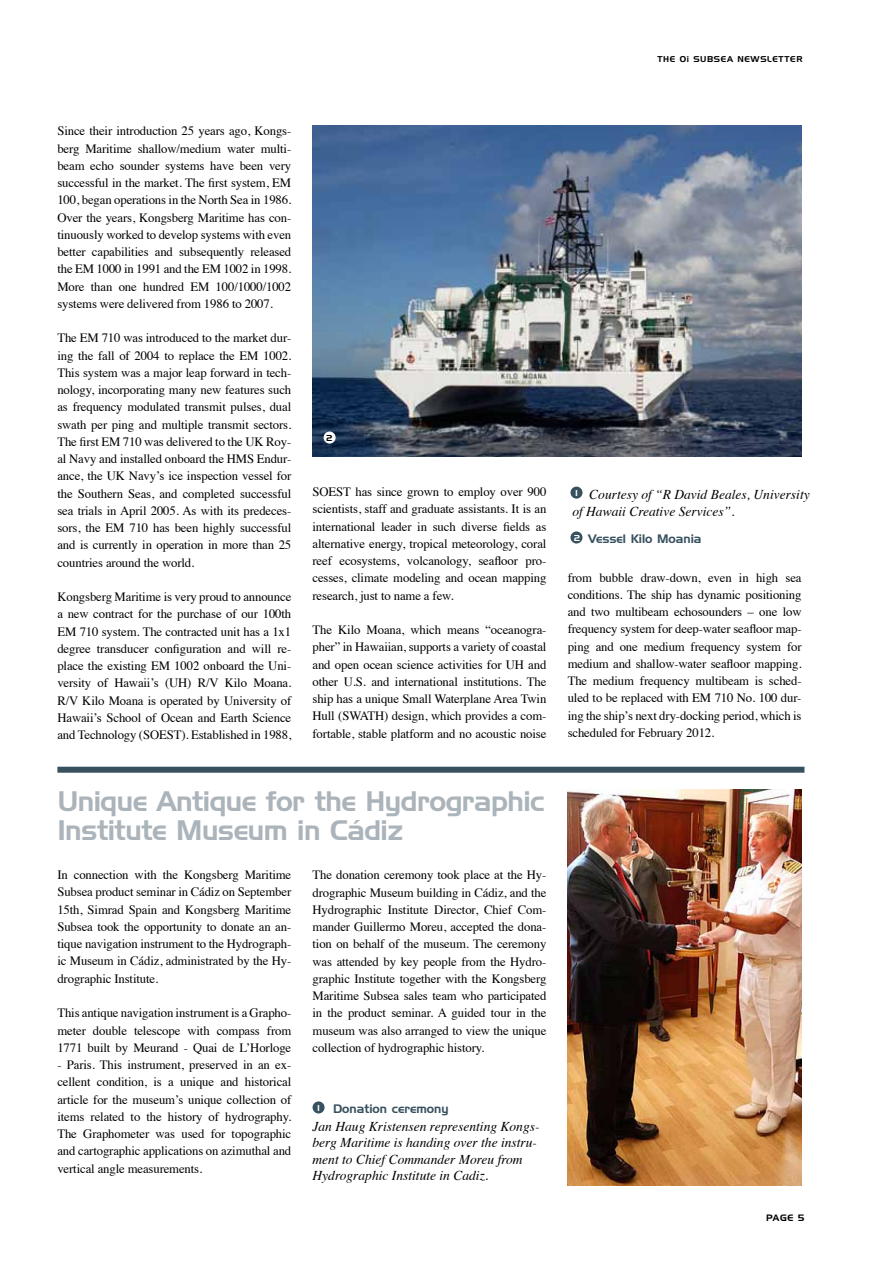
<style>
.page{position:relative;width:893px;height:1263px;background:#fff}
.page>*{position:absolute;margin:0;border:0;box-sizing:border-box;transform-origin:0 0}
.t1{font:27.45px/29.7px "Handel Gothic BT";letter-spacing:-.02em;color:#abb4ba}
.t2{font:italic 13.5px/16.5px "Times";color:#000}
.t3{font:12.75px/17.2px "Times";letter-spacing:-.01em;color:#000;text-align:justify}
.t4{font:12px "Handel Gothic BT";color:#38515f}
.t5{font:9px "Handel Gothic BT";color:#000}
.t6{font:8.4px "Handel Gothic BT";color:#fff}
.t7{font:8.4px "Handel Gothic BT";color:#000}
.t8{font:8.25px "Handel Gothic BT";letter-spacing:.075em;color:#000}
</style>
<div class="page">
<img style="left:313px;top:126px;width:488px;height:330px">
<div style="left:570px;top:487px;width:12px;height:12px;background:#38515f;border-radius:50%"></div>
<div style="left:313px;top:1101px;width:12px;height:12px;background:#38515f;border-radius:50%"></div>
<div style="left:570px;top:531px;width:12px;height:12px;background:#38515f;border-radius:50%"></div>
<div style="left:324px;top:431px;width:12px;height:13px;background:#fff;border-radius:50%"></div>
<img style="left:568px;top:790px;width:233px;height:395px">
<div style="left:57px;top:767px;width:747px;height:6px;background:#38515f"></div>
<p class="t8" style="left:657px;top:54px;width:147px">The Oi Subsea Newsletter</p>
<p class="t3" style="left:57px;top:121px;width:235px">Since their introduction 25 years ago, Kongs&shy;berg Maritime shallow/medium water multi&shy;beam echo sounder systems have been very successful in the market. The first system, EM 100, began operations in the North Sea in 1986.<br>Over the years, Kongsberg Maritime has con&shy;tinuously worked to develop systems with even better capabilities and subsequently released the EM 1000 in 1991 and the EM 1002 in 1998.<br>More than one hundred EM 100/1000/1002 systems were delivered from 1986 to 2007.</p>
<p class="t3" style="left:57px;top:328px;width:235px">The EM 710 was introduced to the market dur&shy;ing the fall of 2004 to replace the EM 1002.<br>This system was a major leap forward in tech&shy;nology, incorporating many new features such as frequency modulated transmit pulses, dual swath per ping and multiple transmit sectors.<br>The first EM 710 was delivered to the UK Roy&shy;al Navy and installed onboard the HMS Endur&shy;ance, the UK Navy’s ice inspection vessel for the Southern Seas, and completed successful sea trials in April 2005. As with its predeces&shy;sors, the EM 710 has been highly successful and is currently in operation in more than 25 countries around the world.</p>
<p class="t3" style="left:57px;top:587px;width:235px">Kongsberg Maritime is very proud to announce a new contract for the purchase of our 100th EM 710 system. The contracted unit has a 1x1 degree transducer configuration and will re&shy;place the existing EM 1002 onboard the Uni&shy;versity of Hawaii’s (UH) R/V Kilo Moana.<br>R/V Kilo Moana is operated by University of Hawaii’s School of Ocean and Earth Science and Technology (SOEST). Established in 1988,</p>
<p class="t7" style="left:326px;top:433px;width:7px">2</p>
<p class="t3" style="left:313px;top:482px;width:235px">SOEST has since grown to employ over 900 scientists, staff and graduate assistants. It is an international leader in such diverse fields as alternative energy, tropical meteorology, coral reef ecosystems, volcanology, seafloor pro&shy;cesses, climate modeling and ocean mapping research, just to name a few.</p>
<p class="t3" style="left:313px;top:620px;width:235px">The Kilo Moana, which means “oceanogra&shy;pher” in Hawaiian, supports a variety of coastal and open ocean science activities for UH and other U.S. and international institutions. The ship has a unique Small Waterplane Area Twin Hull (SWATH) design, which provides a com&shy;fortable, stable platform and no acoustic noise</p>
<h1 class="t1" style="left:57px;top:786px;width:489px">Unique Antique for the Hydrographic<br>Institute Museum in Cádiz</h1>
<p class="t3" style="left:57px;top:865px;width:235px">In connection with the Kongsberg Maritime Subsea product seminar in Cádiz on September 15th, Simrad Spain and Kongsberg Maritime Subsea took the opportunity to donate an an&shy;tique navigation instrument to the Hydrograph&shy;ic Museum in Cádiz, administrated by the Hy&shy;drographic Institute.</p>
<p class="t3" style="left:57px;top:1003px;width:235px">This antique navigation instrument is a Grapho&shy;meter double telescope with compass from 1771 built by Meurand - Quai de L’Horloge</p>
<p class="t3" style="left:57px;top:1055px;width:235px">- Paris. This instrument, preserved in an ex&shy;cellent condition, is a unique and historical article for the museum’s unique collection of items related to the history of hydrography.<br>The Graphometer was used for topographic and cartographic applications on azimuthal and vertical angle measurements.</p>
<p class="t3" style="left:313px;top:865px;width:235px">The donation ceremony took place at the Hy&shy;drographic Museum building in Cádiz, and the Hydrographic Institute Director, Chief Com&shy;mander Guillermo Moreu, accepted the dona&shy;tion on behalf of the museum. The ceremony was attended by key people from the Hydro&shy;graphic Institute together with the Kongsberg Maritime Subsea sales team who participated in the product seminar. A guided tour in the museum was also arranged to view the unique collection of hydrographic history.</p>
<p class="t4" style="left:317px;top:1101px;width:133px"><sup>1</sup> Donation ceremony</p>
<p class="t2" style="left:313px;top:1117px;width:228px">Jan Haug Kristensen representing Kongs&shy;berg Maritime is handing over the instru&shy;ment to Chief Commander Moreu from Hydrographic Institute in Cadiz.</p>
<p class="t6" style="left:575px;top:488px;width:4px">1</p>
<p class="t2" style="left:572px;top:486px;width:239px;text-indent:17px">Courtesy of “R David Beales, University of Hawaii Creative Services”.</p>
<p class="t4" style="left:574px;top:531px;width:129px"><sup>2</sup> Vessel Kilo Moania</p>
<p class="t3" style="left:568px;top:567px;width:235px">from bubble draw-down, even in high sea conditions. The ship has dynamic positioning and two multibeam echosounders – one low frequency system for deep-water seafloor map&shy;ping and one medium frequency system for medium and shallow-water seafloor mapping.<br>The medium frequency multibeam is sched&shy;uled to be replaced with EM 710 No. 100 dur&shy;ing the ship’s next dry-docking period, which is scheduled for February 2012.</p>
<p class="t5" style="left:766px;top:1212px;width:40px">page 5</p>
</div>
